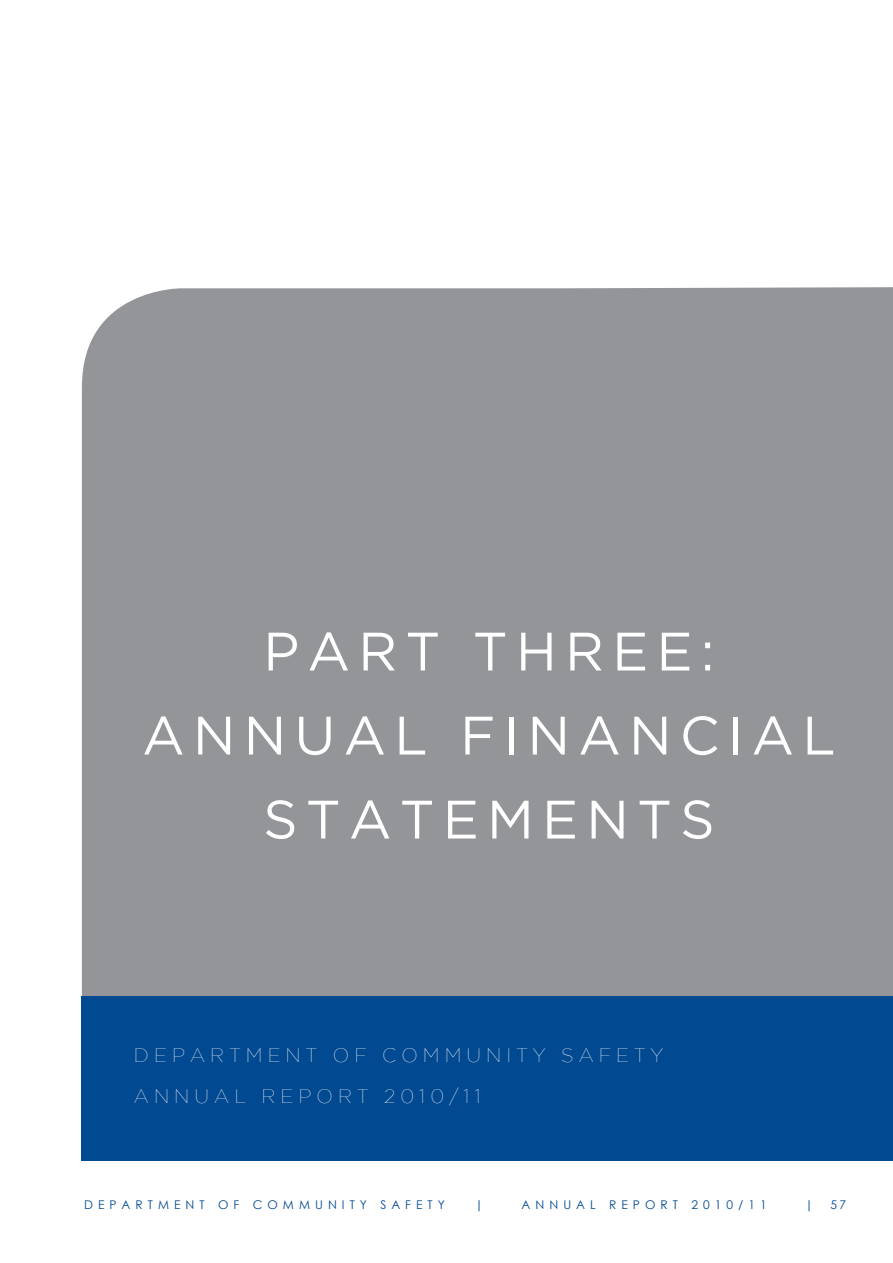
<style>
.page{position:relative;width:893px;height:1263px;background:#fff}
.page>*{position:absolute;margin:0;border:0;box-sizing:border-box;transform-origin:0 0}
.t1{font:54px/84px "Gotham";letter-spacing:.15em;color:#fff;text-align:center}
.t2{font:100 19.5px "Gotham";letter-spacing:.26em;color:#fff}
.t3{font:12px "Century Gothic";letter-spacing:.42em;color:#014990}
</style>
<div class="page">
<div style="left:82px;top:287px;width:811px;height:709px;background:#939598"></div>
<div style="left:82px;top:996px;width:811px;height:165px;background:#014990"></div>
<p class="t1" style="left:263px;top:608px;width:453px">PART THREE:</p>
<p class="t1" style="left:142px;top:692px;width:695px">ANNUAL FINANCIAL<br>STATEMENTS</p>
<p class="t2" style="left:134px;top:1045px;width:531px">DEPARTMENT OF COMMUNITY SAFETY</p>
<p class="t2" style="left:134px;top:1085px;width:348px">ANNUAL REPORT 2010/11</p>
<p class="t3" style="left:84px;top:1196px;width:362px">DEPARTMENT OF COMMUNITY SAFETY</p>
<p class="t3" style="left:475px;top:1196px;width:10px">|</p>
<p class="t3" style="left:522px;top:1196px;width:247px">ANNUAL REPORT 2010/11</p>
<p class="t3" style="left:805px;top:1196px;width:10px">|</p>
<p class="t3" style="left:830px;top:1196px;width:17px">57</p>
</div>
